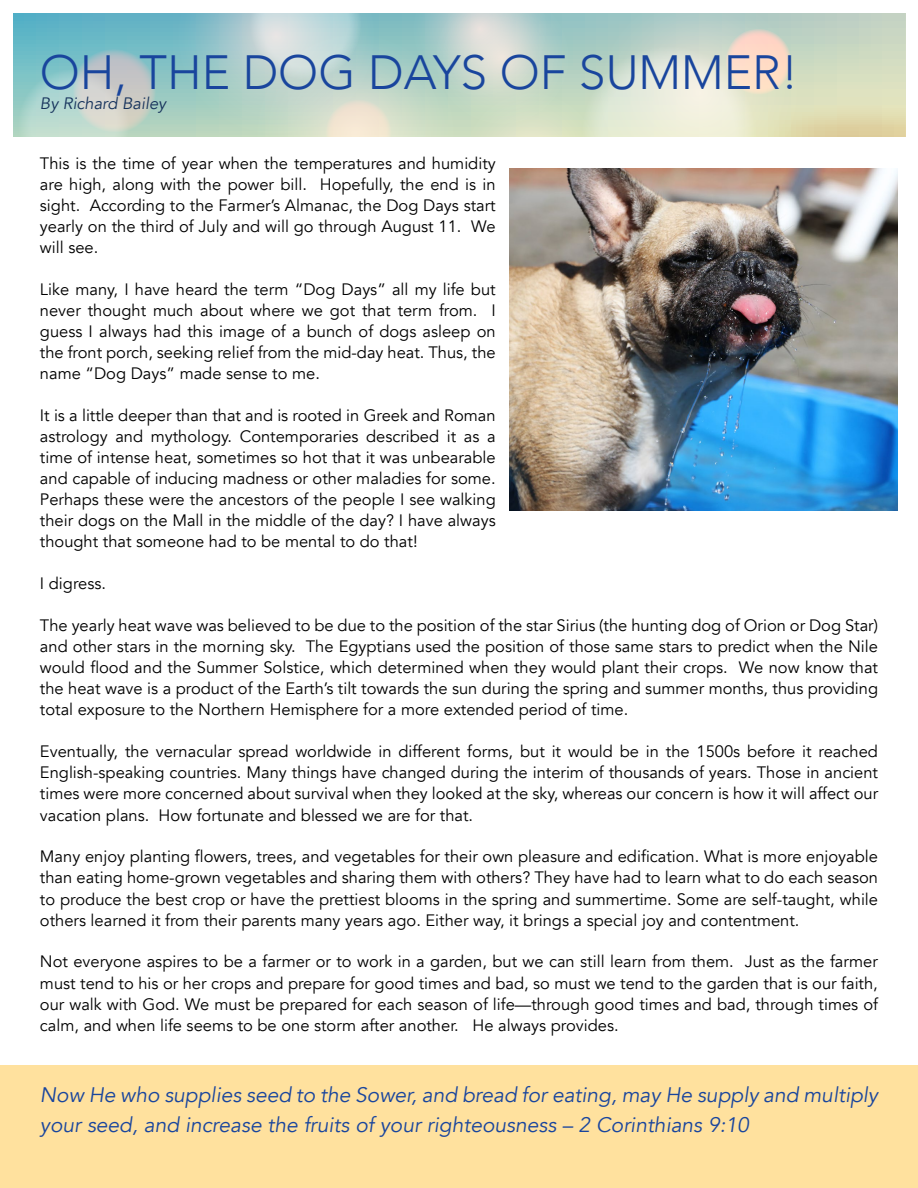
<style>
.page{position:relative;width:918px;height:1188px;background:#fff}
.page>*{position:absolute;margin:0;border:0;box-sizing:border-box;transform-origin:0 0}
.t1{font:300 48px "Avenir";color:#19459d}
.t2{font:italic 21px/30px "Avenir";color:#19459d}
.t3{font:16.5px/21px "Avenir";color:#000;text-align:justify}
.t4{font:italic 16.5px "Avenir";color:#17335c}
</style>
<div class="page">
<div style="left:0;top:1065px;width:918px;height:123px;background:#ffe19e"></div>
<svg style="left:14px;top:14px;width:891px;height:122px;background:#b1cebe"></svg>
<svg style="left:14px;top:45px;width:147px;height:91px;background:#aaccc9"></svg>
<svg style="left:177px;top:14px;width:621px;height:122px;background:#c4d7cb"></svg>
<img style="left:510px;top:168px;width:387px;height:342px">
<h1 class="t1" style="left:40px;top:44px;width:760px">OH, THE DOG DAYS OF SUMMER!</h1>
<p class="t4" style="left:40px;top:93px;width:128px">By Richard Bailey</p>
<p class="t3" style="left:40px;top:154px;width:457px">This is the time of year when the temperatures and humidity are high, along with the power bill. Hopefully, the end is in sight. According to the Farmer’s Almanac, the Dog Days start yearly on the third of July and will go through August 11. We will see.</p>
<p class="t3" style="left:40px;top:280px;width:457px">Like many, I have heard the term “Dog Days” all my life but never thought much about where we got that term from. I guess I always had this image of a bunch of dogs asleep on the front porch, seeking relief from the mid-day heat. Thus, the name “Dog Days” made sense to me.</p>
<p class="t3" style="left:40px;top:406px;width:457px">It is a little deeper than that and is rooted in Greek and Roman astrology and mythology. Contemporaries described it as a time of intense heat, sometimes so hot that it was unbearable and capable of inducing madness or other maladies for some.<br>Perhaps these were the ancestors of the people I see walking their dogs on the Mall in the middle of the day? I have always thought that someone had to be mental to do that!</p>
<p class="t3" style="left:40px;top:574px;width:68px">I digress.</p>
<p class="t3" style="left:40px;top:616px;width:840px">The yearly heat wave was believed to be due to the position of the star Sirius (the hunting dog of Orion or Dog Star) and other stars in the morning sky. The Egyptians used the position of those same stars to predict when the Nile would flood and the Summer Solstice, which determined when they would plant their crops. We now know that the heat wave is a product of the Earth’s tilt towards the sun during the spring and summer months, thus providing total exposure to the Northern Hemisphere for a more extended period of time.</p>
<p class="t3" style="left:40px;top:742px;width:840px">Eventually, the vernacular spread worldwide in different forms, but it would be in the 1500s before it reached English-speaking countries. Many things have changed during the interim of thousands of years. Those in ancient times were more concerned about survival when they looked at the sky, whereas our concern is how it will affect our vacation plans. How fortunate and blessed we are for that.</p>
<p class="t3" style="left:40px;top:847px;width:840px">Many enjoy planting flowers, trees, and vegetables for their own pleasure and edification. What is more enjoyable than eating home-grown vegetables and sharing them with others? They have had to learn what to do each season to produce the best crop or have the prettiest blooms in the spring and summertime. Some are self-taught, while others learned it from their parents many years ago. Either way, it brings a special joy and contentment.</p>
<p class="t3" style="left:40px;top:952px;width:840px">Not everyone aspires to be a farmer or to work in a garden, but we can still learn from them. Just as the farmer must tend to his or her crops and prepare for good times and bad, so must we tend to the garden that is our faith, our walk with God. We must be prepared for each season of life—through good times and bad, through times of calm, and when life seems to be one storm after another. He always provides.</p>
<p class="t2" style="left:40px;top:1081px;width:840px">Now He who supplies seed to the Sower, and bread for eating, may He supply and multiply your seed, and increase the fruits of your righteousness – 2 Corinthians 9:10</p>
</div>
